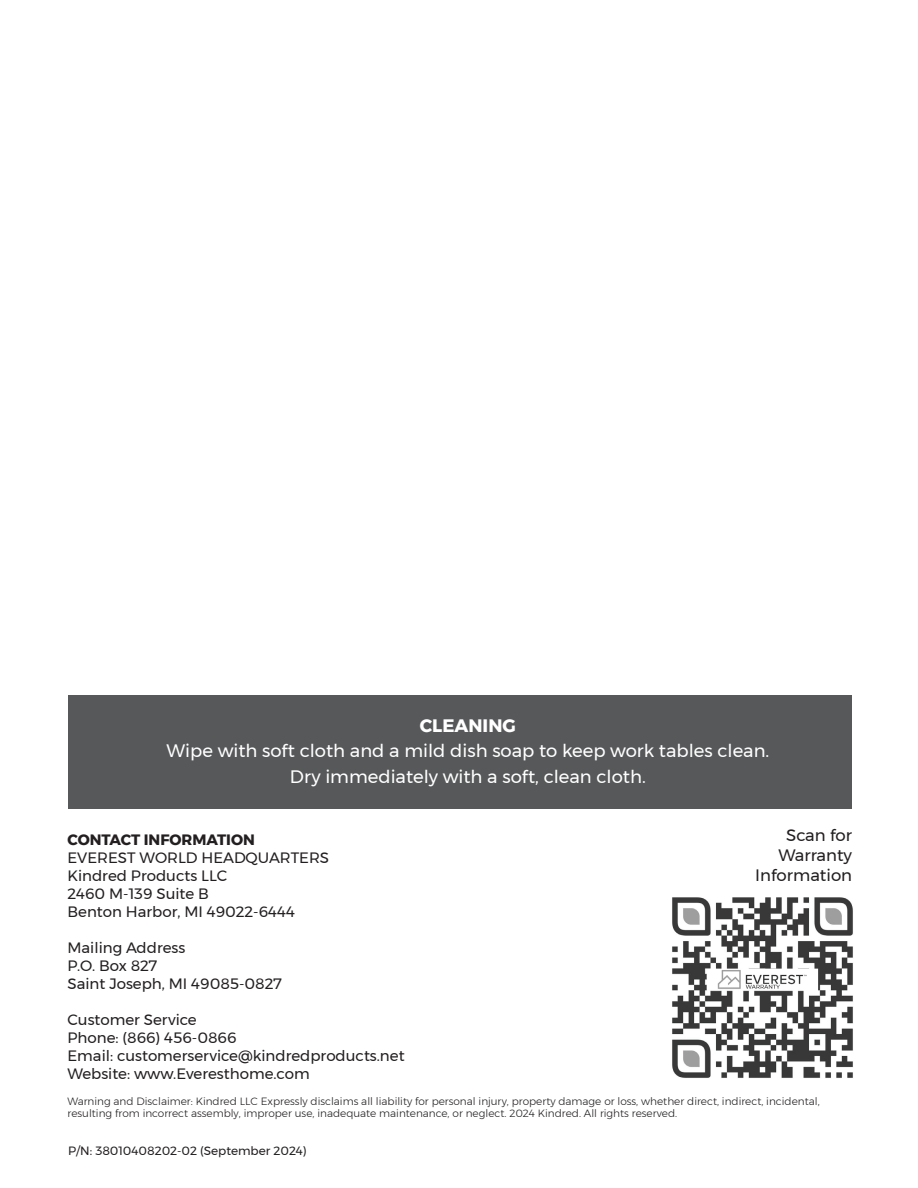
<style>
.page{position:relative;width:918px;height:1188px;background:#fff}
.page>*{position:absolute;margin:0;border:0;box-sizing:border-box;transform-origin:0 0}
.t1{font:18px/25.5px "Montserrat";color:#fff;text-align:center}
.t2{font:700 18px "Montserrat";color:#fff}
.t3{font:16.5px/19.8px "Montserrat";color:#231f20;text-align:right}
.t4{font:15px/18px "Montserrat";color:#231f20}
.t5{font:700 15px "Montserrat";color:#231f20}
.t6{font:12px "Montserrat";color:#231f20}
.t7{font:300 10.5px/12.6px "Montserrat";color:#231f20}
</style>
<div class="page">
<img style="left:672px;top:897px;width:181px;height:181px">
<div style="left:68px;top:695px;width:783px;height:113px;background:#57585a"></div>
<h1 class="t2" style="left:420px;top:711px;width:98px">CLEANING</h1>
<h1 class="t1" style="left:166px;top:738px;width:604px">Wipe with soft cloth and a mild dish soap to keep work tables clean.<br>Dry immediately with a soft, clean cloth.</h1>
<h3 class="t5" style="left:68px;top:828px;width:189px">CONTACT INFORMATION</h3>
<h3 class="t4" style="left:68px;top:849px;width:263px">EVEREST WORLD HEADQUARTERS<br>Kindred Products LLC<br>2460 M-139 Suite B<br>Benton Harbor, MI 49022-6444</h3>
<h3 class="t4" style="left:68px;top:939px;width:216px">Mailing Address<br>P.O. Box 827<br>Saint Joseph, MI 49085-0827</h3>
<h3 class="t4" style="left:68px;top:1011px;width:339px">Customer Service<br>Phone: (866) 456-0866<br>Email: customerservice@kindredproducts.net<br>Website: www.Everesthome.com</h3>
<h2 class="t3" style="left:755px;top:825px;width:98px">Scan for<br>Warranty<br>Information</h2>
<p class="t7" style="left:68px;top:1095px;width:754px">Warning and Disclaimer: Kindred LLC Expressly disclaims all liability for personal injury, property damage or loss, whether direct, indirect, incidental, resulting from incorrect assembly, improper use, inadequate maintenance, or neglect. 2024 Kindred. All rights reserved.</p>
<p class="t6" style="left:68px;top:1142px;width:240px">P/N: 38010408202-02 (September 2024)</p>
</div>
